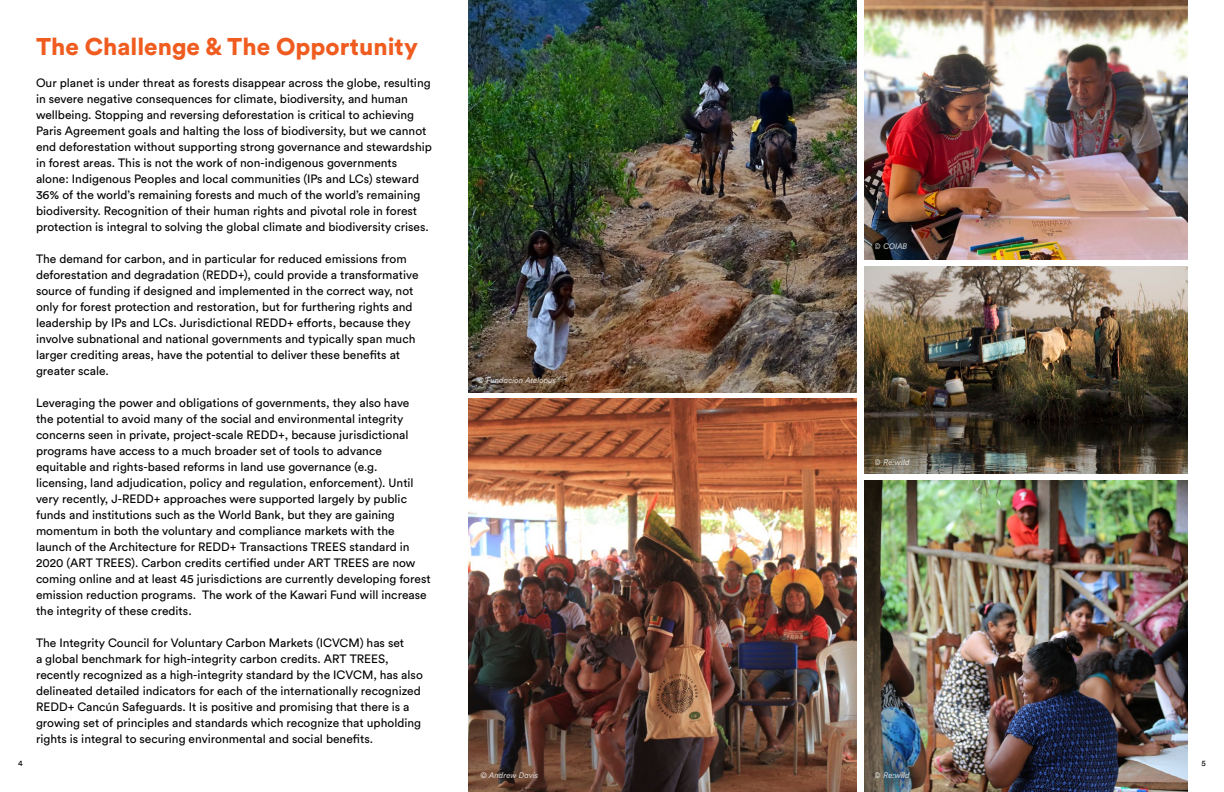
<style>
.page{position:relative;width:1224px;height:792px;background:#fff}
.page>*{position:absolute;margin:0;border:0;box-sizing:border-box;transform-origin:0 0}
.t1{font:900 24px "Circular Std";color:#f05c1f}
.t2{font:12px/16px "Circular Std";color:#000}
.t3{font:italic 8px "Circular Std";color:#fff}
.t4{font:8px "Circular Std";color:#000}
</style>
<div class="page">
<img style="left:468px;top:399px;width:389px;height:393px">
<img style="left:468px;top:0;width:389px;height:392px">
<img style="left:864px;top:267px;width:324px;height:206px">
<img style="left:864px;top:0;width:324px;height:260px">
<img style="left:864px;top:480px;width:324px;height:312px">
<h1 class="t1" style="left:36px;top:31px;width:384px">The Challenge &amp; The Opportunity</h1>
<p class="t2" style="left:36px;top:75px;width:397px">Our planet is under threat as forests disappear across the globe, resulting in severe negative consequences for climate, biodiversity, and human wellbeing. Stopping and reversing deforestation is critical to achieving Paris Agreement goals and halting the loss of biodiversity, but we cannot end deforestation without supporting strong governance and stewardship in forest areas. This is not the work of non-indigenous governments alone: Indigenous Peoples and local communities (IPs and LCs) steward 36% of the world’s remaining forests and much of the world’s remaining biodiversity. Recognition of their human rights and pivotal role in forest protection is integral to solving the global climate and biodiversity crises.</p>
<p class="t2" style="left:36px;top:251px;width:384px">The demand for carbon, and in particular for reduced emissions from deforestation and degradation (REDD+), could provide a transformative source of funding if designed and implemented in the correct way, not only for forest protection and restoration, but for furthering rights and leadership by IPs and LCs. Jurisdictional REDD+ efforts, because they involve subnational and national governments and typically span much larger crediting areas, have the potential to deliver these benefits at greater scale.</p>
<p class="t2" style="left:36px;top:395px;width:396px">Leveraging the power and obligations of governments, they also have<br>the potential to avoid many of the social and environmental integrity concerns seen in private, project-scale REDD+, because jurisdictional programs have access to a much broader set of tools to advance equitable and rights-based reforms in land use governance (e.g. licensing, land adjudication, policy and regulation, enforcement). Until very recently, J-REDD+ approaches were supported largely by public funds and institutions such as the World Bank, but they are gaining momentum in both the voluntary and compliance markets with the launch of the Architecture for REDD+ Transactions TREES standard in 2020 (ART TREES). Carbon credits certified under ART TREES are now coming online and at least 45 jurisdictions are currently developing forest emission reduction programs. The work of the Kawari Fund will increase the integrity of these credits.</p>
<p class="t2" style="left:36px;top:635px;width:388px">The Integrity Council for Voluntary Carbon Markets (ICVCM) has set<br>a global benchmark for high-integrity carbon credits. ART TREES, recently recognized as a high-integrity standard by the ICVCM, has also delineated detailed indicators for each of the internationally recognized REDD+ Cancún Safeguards. It is positive and promising that there is a growing set of principles and standards which recognize that upholding rights is integral to securing environmental and social benefits.</p>
<p class="t3" style="left:478px;top:375px;width:80px">© Fundacion Atelopus</p>
<p class="t3" style="left:875px;top:241px;width:34px">© COIAB</p>
<p class="t3" style="left:875px;top:457px;width:36px">© Re:wild</p>
<p class="t4" style="left:18px;top:758px;width:6px">4</p>
<p class="t4" style="left:1202px;top:758px;width:6px">5</p>
<p class="t3" style="left:481px;top:770px;width:59px">© Andrew Davis</p>
<p class="t3" style="left:875px;top:770px;width:36px">© Re:wild</p>
</div>
